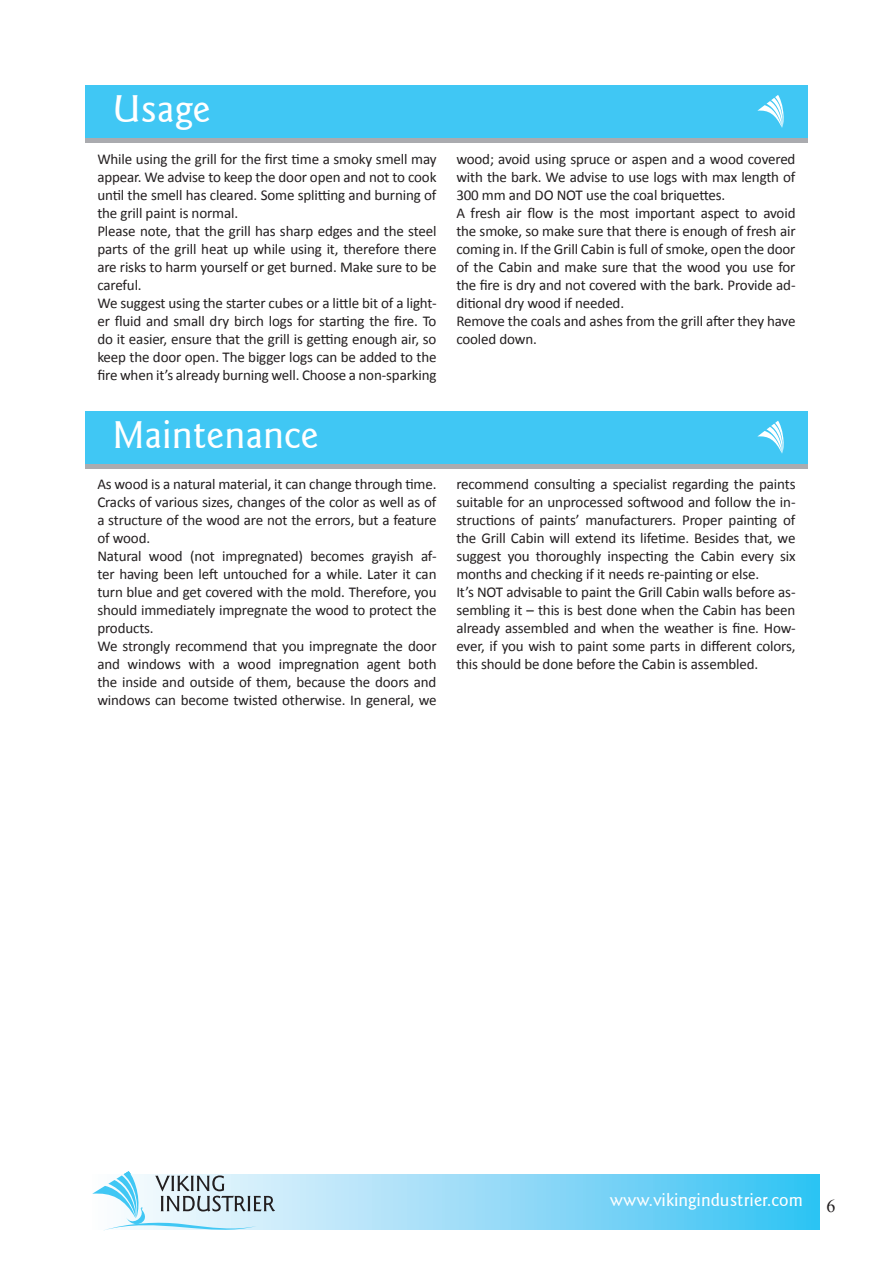
<style>
.page{position:relative;width:893px;height:1263px;background:#fff}
.page>*{position:absolute;margin:0;border:0;box-sizing:border-box;transform-origin:0 0}
.t1{font:500 39px "Goudy Sans IT Cby BT";color:#fff}
.t2{font:500 18px "Goudy Sans IT Cby BT";color:#fff}
.t3{font:18px "Times New Roman";color:#231f20}
.t4{font:15px/18px "Calibri";letter-spacing:-.01em;color:#231f20;text-align:justify}
</style>
<div class="page">
<div style="left:85px;top:85px;width:723px;height:53px;background:#40c7f4"></div>
<div style="left:85px;top:138px;width:723px;height:5px;background:#aaabaf"></div>
<svg style="left:275px;top:1174px;width:533px;height:56px;background:#86d7f7"></svg>
<svg style="left:92px;top:1171px;width:183px;height:60px"></svg>
<svg style="left:757px;top:95px;width:27px;height:33px"></svg>
<div style="left:85px;top:411px;width:723px;height:53px;background:#40c7f4"></div>
<hr style="left:85px;top:464px;width:723px;height:4px;background:#aaabaf">
<svg style="left:757px;top:421px;width:27px;height:33px"></svg>
<p class="t1" style="left:113px;top:85px;width:99px">Usage</p>
<p class="t4" style="left:97px;top:150px;width:341px">While using the grill for the first time a smoky smell may appear. We advise to keep the door open and not to cook until the smell has cleared. Some splitting and burning of the grill paint is normal.</p>
<p class="t4" style="left:97px;top:222px;width:341px">Please note, that the grill has sharp edges and the steel parts of the grill heat up while using it, therefore there are risks to harm yourself or get burned. Make sure to be careful.</p>
<p class="t4" style="left:97px;top:294px;width:341px">We suggest using the starter cubes or a little bit of a light&shy;er fluid and small dry birch logs for starting the fire. To do it easier, ensure that the grill is getting enough air, so keep the door open. The bigger logs can be added to the fire when it’s already burning well. Choose a non-sparking</p>
<p class="t1" style="left:113px;top:411px;width:207px">Maintenance</p>
<p class="t4" style="left:97px;top:475px;width:341px">As wood is a natural material, it can change through time.<br>Cracks of various sizes, changes of the color as well as of a structure of the wood are not the errors, but a feature of wood.</p>
<p class="t4" style="left:97px;top:547px;width:341px">Natural wood (not impregnated) becomes grayish af&shy;ter having been left untouched for a while. Later it can turn blue and get covered with the mold. Therefore, you should immediately impregnate the wood to protect the products.</p>
<p class="t4" style="left:97px;top:637px;width:341px">We strongly recommend that you impregnate the door and windows with a wood impregnation agent both the inside and outside of them, because the doors and windows can become twisted otherwise. In general, we</p>
<p class="t4" style="left:456px;top:150px;width:341px">wood; avoid using spruce or aspen and a wood covered with the bark. We advise to use logs with max length of 300 mm and DO NOT use the coal briquettes.</p>
<p class="t4" style="left:456px;top:204px;width:341px">A fresh air flow is the most important aspect to avoid the smoke, so make sure that there is enough of fresh air coming in. If the Grill Cabin is full of smoke, open the door of the Cabin and make sure that the wood you use for the fire is dry and not covered with the bark. Provide ad&shy;ditional dry wood if needed.</p>
<p class="t4" style="left:456px;top:312px;width:341px">Remove the coals and ashes from the grill after they have cooled down.</p>
<p class="t4" style="left:456px;top:475px;width:341px">recommend consulting a specialist regarding the paints suitable for an unprocessed softwood and follow the in&shy;structions of paints’ manufacturers. Proper painting of the Grill Cabin will extend its lifetime. Besides that, we suggest you thoroughly inspecting the Cabin every six months and checking if it needs re-painting or else.</p>
<p class="t4" style="left:456px;top:583px;width:341px">It’s NOT advisable to paint the Grill Cabin walls before as&shy;sembling it – this is best done when the Cabin has been already assembled and when the weather is fine. How&shy;ever, if you wish to paint some parts in different colors, this should be done before the Cabin is assembled.</p>
<p class="t2" style="left:610px;top:1189px;width:194px">www.vikingindustrier.com</p>
<p class="t3" style="left:827px;top:1193px;width:10px">6</p>
</div>
